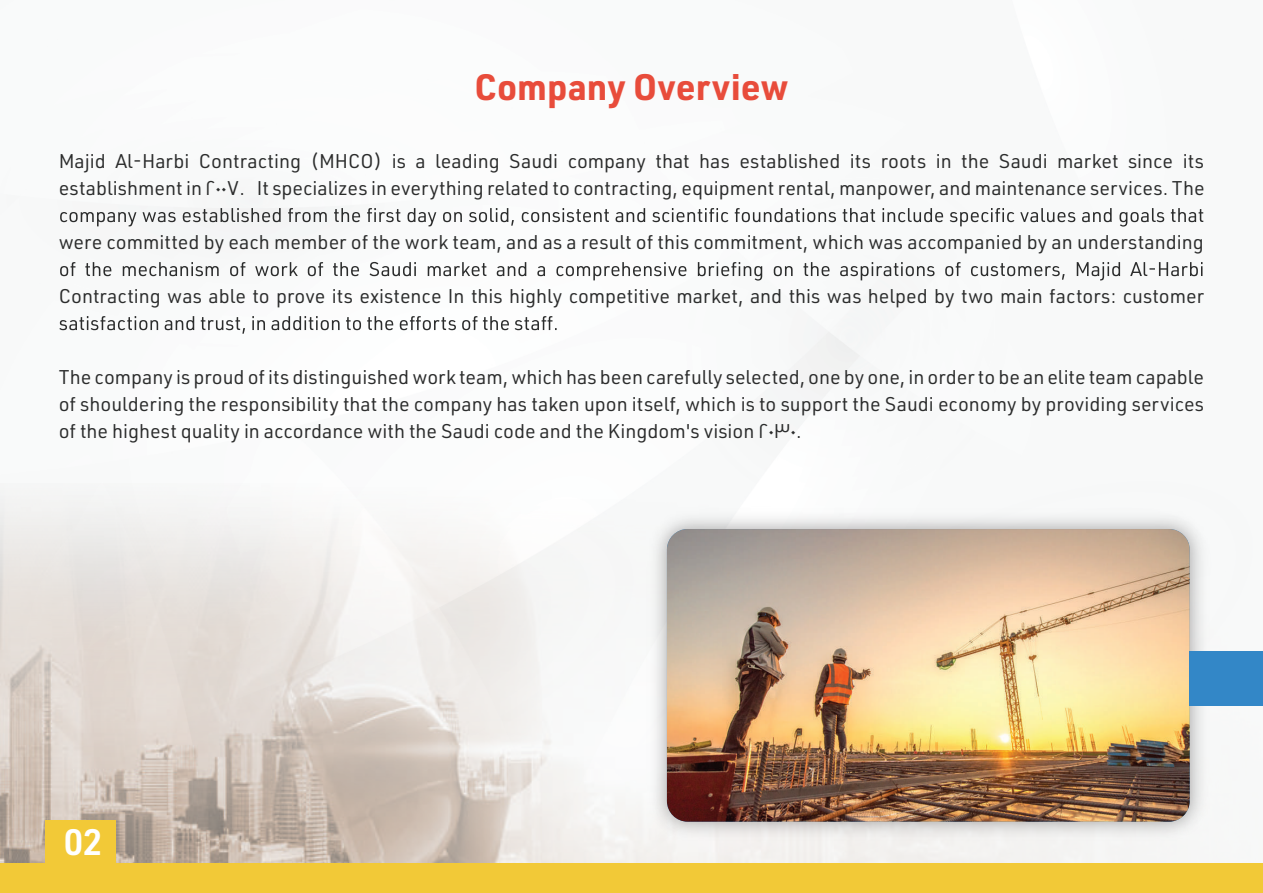
<style>
.page{position:relative;width:1263px;height:893px;background:#fff}
.page>*{position:absolute;margin:0;border:0;box-sizing:border-box;transform-origin:0 0}
.t1{font:700 36px "URWDIN Arabic";color:#e84c3b}
.t2{font:600 36px "URWDIN Arabic";color:#fff}
.t3{font:19.5px/27px "URWDIN Arabic";color:#2b2c2c}
</style>
<div class="page">
<img style="left:0;top:484px;width:1263px;height:380px">
<svg style="left:60px;top:208px;width:1143px;height:19px"></svg>
<svg style="left:60px;top:262px;width:1142px;height:19px"></svg>
<svg style="left:59px;top:316px;width:498px;height:18px"></svg>
<img style="left:641px;top:503px;width:574px;height:344px">
<img style="left:667px;top:529px;width:523px;height:293px">
<div style="left:1190px;top:651px;width:73px;height:54px;background:#3387c7"></div>
<div style="left:0;top:864px;width:1263px;height:29px;background:#f2c937"></div>
<div style="left:45px;top:821px;width:70px;height:43px;background:#f2c937"></div>
<h1 class="t1" style="left:474px;top:66px;width:316px">Company Overview</h1>
<p class="t3" style="left:59px;top:148px;width:1147px">Majid Al-Harbi Contracting (MHCO) is a leading Saudi company that has established its roots in the Saudi market since its establishment in ٢٠٠٧. It specializes in everything related to contracting, equipment rental, manpower, and maintenance services. The</p>
<p class="t3" style="left:59px;top:229px;width:1146px">were committed by each member of the work team, and as a result of this commitment, which was accompanied by an understanding</p>
<p class="t3" style="left:59px;top:283px;width:1147px">Contracting was able to prove its existence In this highly competitive market, and this was helped by two main factors: customer</p>
<p class="t3" style="left:59px;top:364px;width:1147px;text-align:justify">The company is proud of its distinguished work team, which has been carefully selected, one by one, in order to be an elite team capable of shouldering the responsibility that the company has taken upon itself, which is to support the Saudi economy by providing services of the highest quality in accordance with the Saudi code and the Kingdom's vision ٢٠٣٠.</p>
<h1 class="t2" style="left:64px;top:822px;width:40px">02</h1>
</div>
